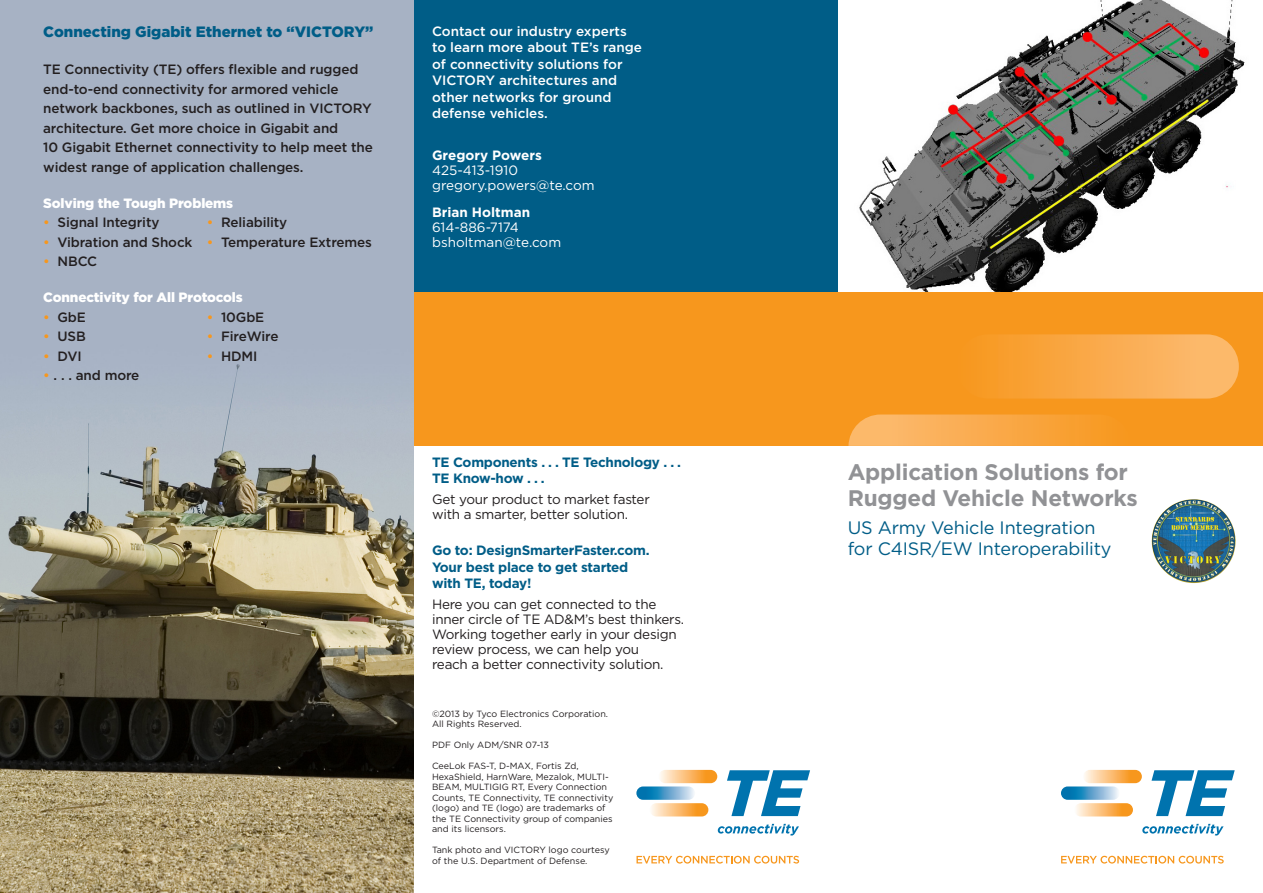
<style>
.page{position:relative;width:1263px;height:893px;background:#fff}
.page>*{position:absolute;margin:0;border:0;box-sizing:border-box;transform-origin:0 0}
.t1{font:700 22.5px/25.5px "Gotham";letter-spacing:-.01em;color:#919295}
.t2{font:18px/21px "Gotham";letter-spacing:-.01em;color:#005d87}
.t3{font:900 15px "Gotham";color:#005d87}
.t4{font:500 13.5px/19.5px "Gotham";letter-spacing:-.01em;color:#231f20}
.t5{font:13.5px/15px "Gotham";letter-spacing:-.02em;color:#231f20}
.t6{font:500 13.5px/16.5px "Gotham";color:#fff}
.t7{font:700 13.5px/16.5px "Gotham";letter-spacing:-.02em;color:#005d87}
.t8{font:13.5px/15px "Gotham";color:#fff}
.t9{font:900 13.5px "Gotham";letter-spacing:-.01em;color:#fff}
.t10{font:700 13.5px "Gotham";color:#fff}
.t11{font:9px/10.5px "Gotham";color:#231f20}
.s1{color:#f7971d}
</style>
<div class="page">
<img style="left:659px;top:770px;width:58px;height:13px;border-radius:7px">
<img style="left:650px;top:803px;width:58px;height:13px;border-radius:7px">
<img style="left:636px;top:786px;width:59px;height:14px;border-radius:7px">
<svg style="left:727px;top:770px;width:83px;height:46px"></svg>
<svg style="left:718px;top:824px;width:81px;height:12px"></svg>
<svg style="left:636px;top:856px;width:163px;height:8px"></svg>
<img style="left:1083px;top:770px;width:59px;height:13px;border-radius:7px">
<img style="left:1074px;top:803px;width:59px;height:13px;border-radius:7px">
<img style="left:1061px;top:786px;width:59px;height:14px;border-radius:7px">
<svg style="left:1151px;top:770px;width:84px;height:46px"></svg>
<svg style="left:1142px;top:824px;width:81px;height:12px"></svg>
<svg style="left:1061px;top:856px;width:163px;height:8px"></svg>
<div style="left:414px;top:0;width:424px;height:437px;background:#005d87"></div>
<img style="left:859px;top:0;width:386px;height:292px">
<div style="left:414px;top:292px;width:849px;height:154px;background:#f7971d"></div>
<img style="left:956px;top:334px;width:283px;height:65px;border-radius:32px">
<img style="left:848px;top:414px;width:245px;height:32px">
<img style="left:0;top:0;width:414px;height:893px">
<img style="left:1151px;top:499px;width:85px;height:84px">
<p class="t3" style="left:43px;top:22px;width:332px">Connecting Gigabit Ethernet to “VICTORY”</p>
<p class="t4" style="left:43px;top:60px;width:331px">TE Connectivity (TE) offers flexible and rugged end-to-end connectivity for armored vehicle network backbones, such as outlined in VICTORY architecture. Get more choice in Gigabit and<br>10 Gigabit Ethernet connectivity to help meet the widest range of application challenges.</p>
<p class="t9" style="left:43px;top:195px;width:191px">Solving the Tough Problems</p>
<p class="t4" style="left:43px;top:213px;width:118px"><span class="s1">•</span> Signal Integrity</p>
<p class="t4" style="left:207px;top:213px;width:82px"><span class="s1">•</span> Reliability</p>
<p class="t4" style="left:43px;top:232px;width:330px"><span class="s1">•</span> Vibration and Shock <span class="s1">•</span> Temperature Extremes</p>
<p class="t4" style="left:43px;top:252px;width:55px"><span class="s1">•</span> NBCC</p>
<p class="t9" style="left:43px;top:289px;width:201px">Connectivity for All Protocols</p>
<p class="t4" style="left:43px;top:307px;width:44px"><span class="s1">•</span> GbE</p>
<p class="t4" style="left:207px;top:307px;width:59px"><span class="s1">•</span> 10GbE</p>
<p class="t4" style="left:43px;top:327px;width:44px"><span class="s1">•</span> USB</p>
<p class="t4" style="left:207px;top:327px;width:73px"><span class="s1">•</span> FireWire</p>
<p class="t4" style="left:43px;top:346px;width:40px"><span class="s1">•</span> DVI</p>
<p class="t4" style="left:207px;top:346px;width:52px"><span class="s1">•</span> HDMI</p>
<p class="t4" style="left:43px;top:366px;width:98px"><span class="s1">•</span> . . . and more</p>
<p class="t6" style="left:432px;top:22px;width:211px">Contact our industry experts to learn more about TE’s range of connectivity solutions for<br>VICTORY architectures and other networks for ground defense vehicles.</p>
<p class="t10" style="left:432px;top:147px;width:111px">Gregory Powers</p>
<p class="t8" style="left:432px;top:163px;width:164px">425-413-1910 gregory.powers@te.com</p>
<p class="t10" style="left:432px;top:204px;width:100px">Brian Holtman</p>
<p class="t8" style="left:432px;top:220px;width:131px">614-886-7174 bsholtman@te.com</p>
<p class="t7" style="left:432px;top:454px;width:251px">TE Components . . . TE Technology . . .<br>TE Know-how . . .</p>
<p class="t5" style="left:432px;top:491px;width:219px">Get your product to market faster with a smarter, better solution.</p>
<p class="t7" style="left:432px;top:542px;width:219px">Go to: DesignSmarterFaster.com.<br>Your best place to get started with TE, today!</p>
<p class="t5" style="left:432px;top:596px;width:254px">Here you can get connected to the inner circle of TE AD&amp;M’s best thinkers.<br>Working together early in your design review process, we can help you<br>reach a better connectivity solution.</p>
<p class="t11" style="left:432px;top:708px;width:178px">©2013 by Tyco Electronics Corporation.<br>All Rights Reserved.</p>
<p class="t11" style="left:432px;top:739px;width:118px">PDF Only ADM/SNR 07-13</p>
<p class="t11" style="left:432px;top:760px;width:183px">CeeLok FAS-T, D-MAX, Fortis Zd, HexaShield, HarnWare, Mezalok, MULTI-BEAM, MULTIGIG RT, Every Connection Counts, TE Connectivity, TE connectivity (logo) and TE (logo) are trademarks of the TE Connectivity group of companies and its licensors.</p>
<p class="t11" style="left:432px;top:844px;width:179px">Tank photo and VICTORY logo courtesy of the U.S. Department of Defense.</p>
<h1 class="t1" style="left:848px;top:459px;width:292px">Application Solutions for<br>Rugged Vehicle Networks</h1>
<h2 class="t2" style="left:848px;top:517px;width:265px">US Army Vehicle Integration for C4ISR/EW Interoperability</h2>
</div>
